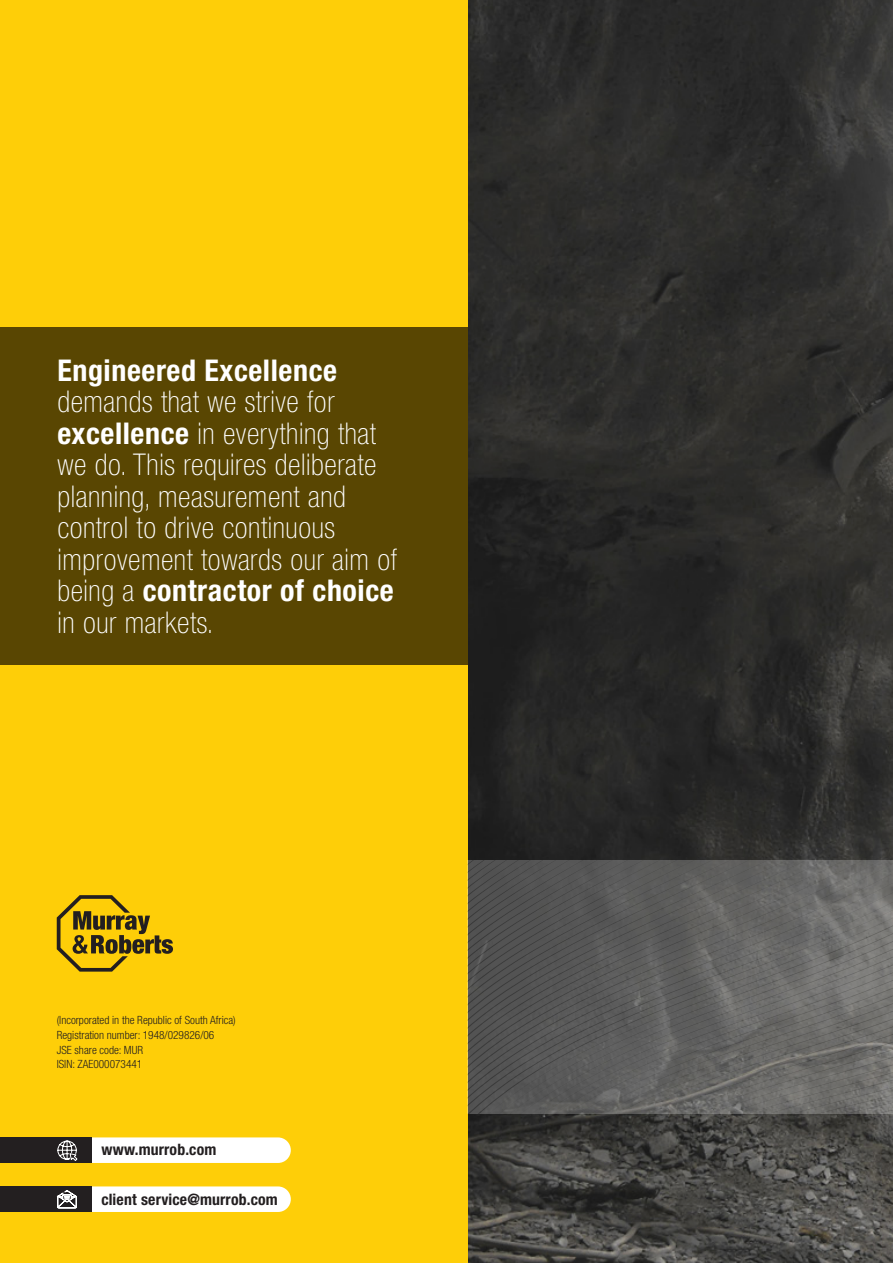
<style>
.page{position:relative;width:893px;height:1263px;background:#fff}
.page>*{position:absolute;margin:0;border:0;box-sizing:border-box;transform-origin:0 0}
.t1{font:100 condensed 30px/31.5px "Helvetica Neue LT Std";letter-spacing:.02em;color:#fff}
.t2{font:700 condensed 15.75px "Helvetica Neue LT Std";letter-spacing:.01em;color:#231f20}
.t3{font:300 condensed 11.4px "Helvetica Neue LT Std";color:#231f20}
.s1{font-weight:700}
</style>
<div class="page">
<img style="left:468px;top:0;width:425px;height:1263px">
<div style="left:0;top:0;width:468px;height:1263px;background:#fece08"></div>
<div style="left:92px;top:1137px;width:199px;height:26px;background:#fff"></div>
<div style="left:0;top:1137px;width:92px;height:26px;background:#231f20"></div>
<svg style="left:57px;top:1140px;width:21px;height:21px"></svg>
<div style="left:92px;top:1186px;width:199px;height:26px;background:#fff"></div>
<div style="left:0;top:1186px;width:92px;height:26px;background:#231f20"></div>
<svg style="left:57px;top:1190px;width:20px;height:19px"></svg>
<div style="left:0;top:327px;width:468px;height:338px;background:#594602"></div>
<svg style="left:57px;top:895px;width:116px;height:77px"></svg>
<svg style="left:783px;top:0;width:110px;height:371px;background:#323231"></svg>
<svg style="left:468px;top:860px;width:425px;height:253px;background:#616160"></svg>
<p class="t1" style="left:57px;top:354px;width:341px"><span class="s1">Engineered Excellence </span>demands that we strive for <span class="s1">excellence</span> in everything that we do. This requires deliberate planning, measurement and control to drive continuous improvement towards our aim of being a <span class="s1">contractor of choice </span>in our markets.</p>
<p class="t3" style="left:57px;top:1014px;width:180px">(Incorporated in the Republic of South Africa)</p>
<p class="t3" style="left:57px;top:1028px;width:159px">Registration number: 1948/029826/06</p>
<p class="t3" style="left:57px;top:1043px;width:88px">JSE share code: MUR</p>
<p class="t3" style="left:57px;top:1057px;width:87px">ISIN: ZAE000073441</p>
<p class="t2" style="left:102px;top:1140px;width:116px">www.murrob.com</p>
<p class="t2" style="left:102px;top:1190px;width:178px">client service@murrob.com</p>
</div>
